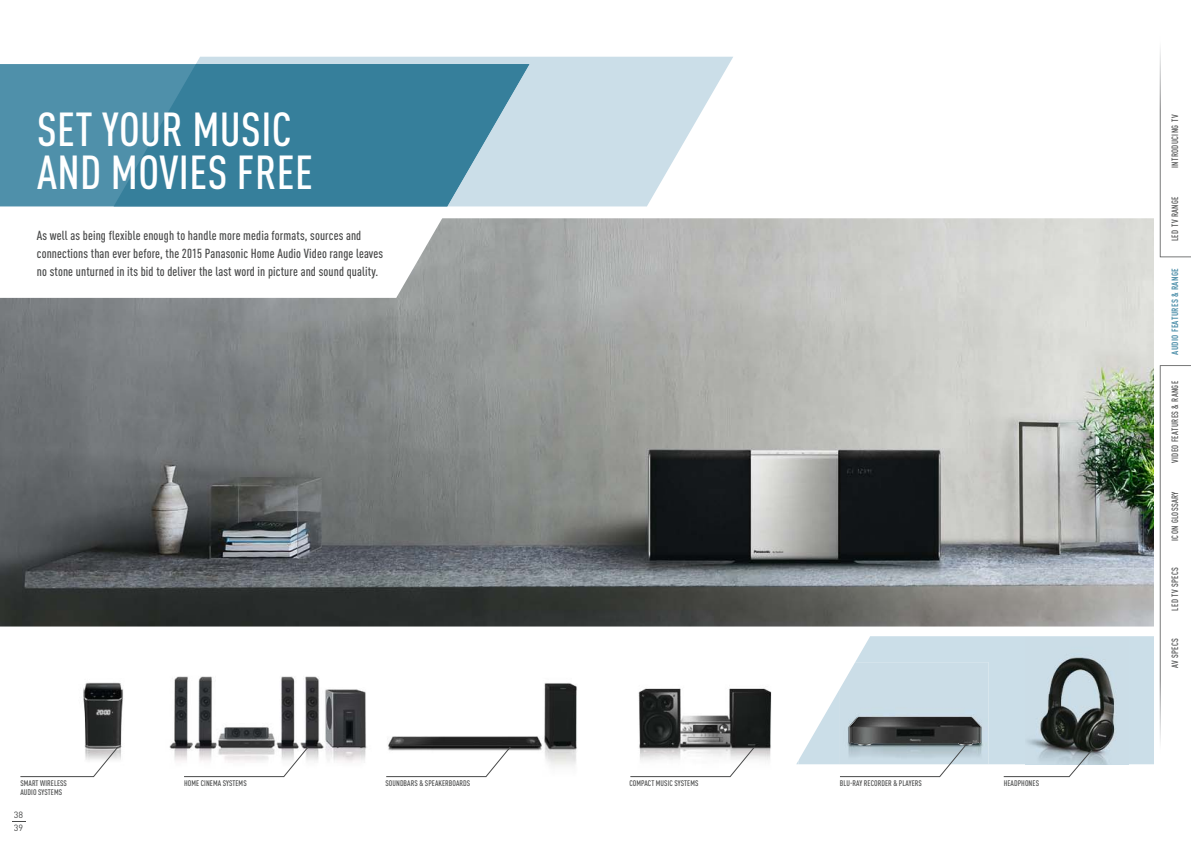
<style>
.page{position:relative;width:1191px;height:842px;background:#fff}
.page>*{position:absolute;margin:0;border:0;box-sizing:border-box;transform-origin:0 0}
.t1{font:500 condensed 47px/43px "DIN Pro";letter-spacing:.01em;color:#fff}
.t2{font:500 condensed 13px/18px "DIN Pro";letter-spacing:.01em;color:#484949}
.t3{font:500 condensed 9px "DIN Pro";letter-spacing:.04em;color:#484949}
.t4{font:700 condensed 9px "DIN Pro";letter-spacing:.04em;color:#4f90aa}
.t5{font:9px "DINOT";color:#484949}
.t6{font:500 condensed 8px/9px "DIN Pro";letter-spacing:.01em;color:#484949}
</style>
<div class="page">
<svg style="left:798px;top:636px;width:356px;height:128px;fill:#cbdee8"></svg>
<div style="left:0;top:64px;width:114px;height:142px;background:#4f90aa"></div>
<img style="left:0;top:218px;width:1154px;height:408px">
<svg style="left:0;top:218px;width:444px;height:80px"></svg>
<svg style="left:196px;top:57px;width:537px;height:149px;fill:#cbdee8"></svg>
<svg style="left:114px;top:64px;width:415px;height:142px;background:#4689a3"></svg>
<img style="left:1025px;top:637px;width:103px;height:127px">
<img style="left:839px;top:662px;width:149px;height:102px">
<img style="left:849px;top:717px;width:132px;height:28px">
<img style="left:386px;top:683px;width:191px;height:95px">
<img style="left:630px;top:688px;width:168px;height:90px">
<img style="left:169px;top:676px;width:198px;height:102px">
<img style="left:68px;top:682px;width:55px;height:96px">
<svg style="left:20px;top:746px;width:99px;height:31px"></svg>
<svg style="left:183px;top:746px;width:126px;height:31px"></svg>
<svg style="left:386px;top:746px;width:125px;height:31px"></svg>
<svg style="left:630px;top:746px;width:125px;height:31px"></svg>
<svg style="left:839px;top:744px;width:127px;height:33px"></svg>
<svg style="left:1003px;top:749px;width:89px;height:28px"></svg>
<svg style="left:12px;top:821px;width:13px;height:1px"></svg>
<svg style="left:1159px;top:365px;width:32px;height:377px"></svg>
<svg style="left:1159px;top:48px;width:32px;height:209px"></svg>
<h1 class="t1" style="left:37px;top:113px;width:277px">SET YOUR MUSIC<br>AND MOVIES FREE</h1>
<p class="t2" style="left:37px;top:228px;width:348px">As well as being flexible enough to handle more media formats, sources and connections than ever before, the 2015 Panasonic Home Audio Video range leaves no stone unturned in its bid to deliver the last word in picture and sound quality.</p>
<p class="t6" style="left:20px;top:779px;width:48px">SMART WIRELESS<br>AUDIO SYSTEMS</p>
<p class="t6" style="left:184px;top:779px;width:64px">HOME CINEMA SYSTEMS</p>
<p class="t6" style="left:385px;top:779px;width:86px">SOUNDBARS &amp; SPEAKERBOARDS</p>
<p class="t6" style="left:629px;top:779px;width:70px">COMPACT MUSIC SYSTEMS</p>
<p class="t6" style="left:840px;top:779px;width:84px">BLU-RAY RECORDER &amp; PLAYERS</p>
<p class="t6" style="left:1003px;top:779px;width:37px">HEADPHONES</p>
<p class="t5" style="left:14px;top:823px;width:11px">39</p>
<p class="t5" style="left:14px;top:810px;width:11px">38</p>
<p class="t3" style="left:1171px;top:168px;width:55px;rotate:-90deg">INTRODUCING TV</p>
<p class="t3" style="left:1171px;top:241px;width:46px;rotate:-90deg">LED TV RANGE</p>
<p class="t4" style="left:1171px;top:355px;width:88px;rotate:-90deg">AUDIO FEATURES &amp; RANGE</p>
<p class="t3" style="left:1171px;top:463px;width:84px;rotate:-90deg">VIDEO FEATURES &amp; RANGE</p>
<p class="t3" style="left:1171px;top:541px;width:51px;rotate:-90deg">ICON GLOSSARY</p>
<p class="t3" style="left:1171px;top:611px;width:45px;rotate:-90deg">LED TV SPECS</p>
<p class="t3" style="left:1171px;top:668px;width:31px;rotate:-90deg">AV SPECS</p>
</div>
